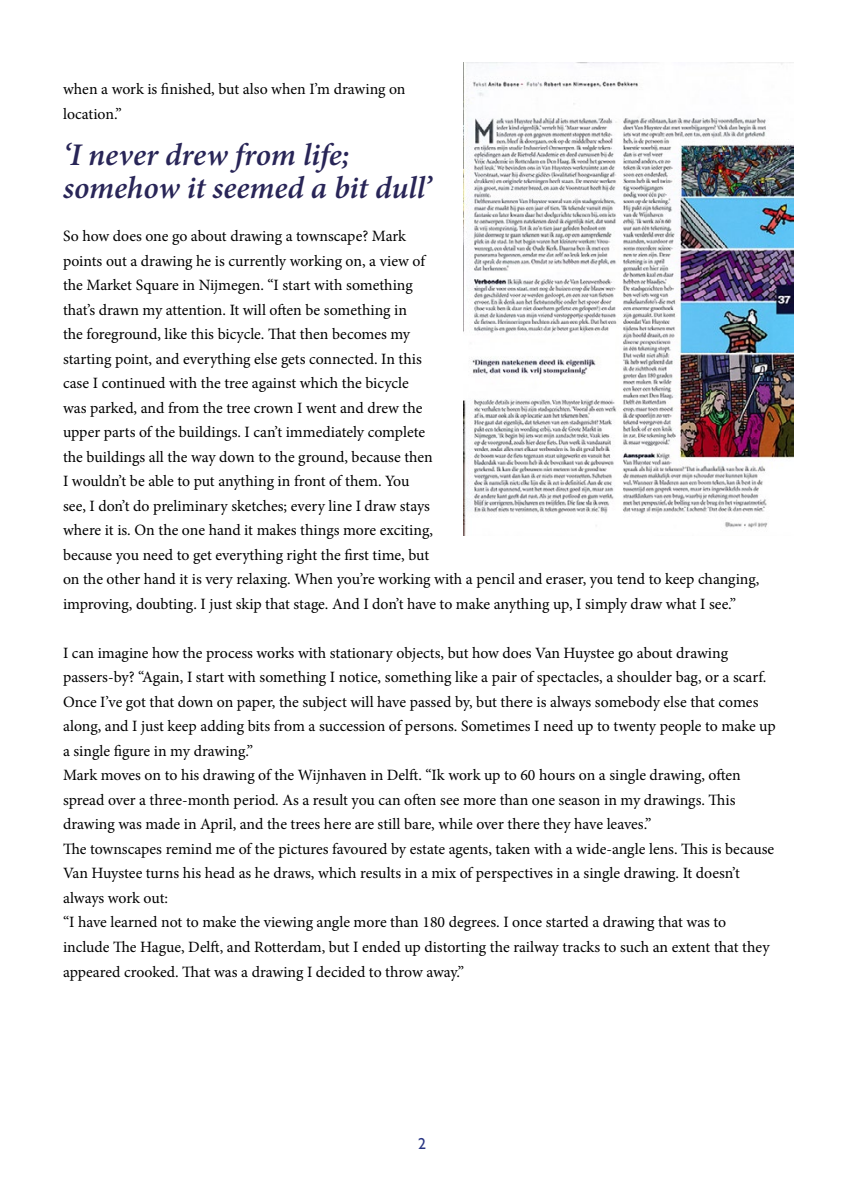
<style>
.page{position:relative;width:844px;height:1191px;background:#fff}
.page>*{position:absolute;margin:0;border:0;box-sizing:border-box;transform-origin:0 0}
.t1{font:italic 600 31.5px/33.2px "Minion Pro";letter-spacing:-.005em;color:#282557}
.t2{font:15.75px/24.5px "Minion Pro";color:#000}
.t3{font:15.75px "Gill Sans";color:#283583}
</style>
<div class="page">
<img style="left:464px;top:62px;width:329px;height:473px">
<p class="t2" style="left:63px;top:77px;width:344px">when a work is finished, but also when I’m drawing on location.”</p>
<h1 class="t1" style="left:63px;top:138px;width:370px">‘I never drew from life; somehow it seemed a bit dull’</h1>
<p class="t2" style="left:63px;top:224px;width:697px">So how does one go about drawing a townscape? Mark<br>points out a drawing he is currently working on, a view of<br>the Market Square in Nijmegen. “I start with something<br>that’s drawn my attention. It will often be something in<br>the foreground, like this bicycle. That then becomes my<br>starting point, and everything else gets connected. In this<br>case I continued with the tree against which the bicycle<br>was parked, and from the tree crown I went and drew the<br>upper parts of the buildings. I can’t immediately complete<br>the buildings all the way down to the ground, because then<br>I wouldn’t be able to put anything in front of them. You<br>see, I don’t do preliminary sketches; every line I draw stays<br>where it is. On the one hand it makes things more exciting,<br>because you need to get everything right the first time, but<br>on the other hand it is very relaxing. When you’re working with a pencil and eraser, you tend to keep changing, improving, doubting. I just skip that stage. And I don’t have to make anything up, I simply draw what I see.”</p>
<p class="t2" style="left:63px;top:640px;width:714px">I can imagine how the process works with stationary objects, but how does Van Huystee go about drawing passers-by? “Again, I start with something I notice, something like a pair of spectacles, a shoulder bag, or a scarf.<br>Once I’ve got that down on paper, the subject will have passed by, but there is always somebody else that comes along, and I just keep adding bits from a succession of persons. Sometimes I need up to twenty people to make up a single figure in my drawing.”<br>Mark moves on to his drawing of the Wijnhaven in Delft. “Ik work up to 60 hours on a single drawing, often spread over a three-month period. As a result you can often see more than one season in my drawings. This drawing was made in April, and the trees here are still bare, while over there they have leaves.”<br>The townscapes remind me of the pictures favoured by estate agents, taken with a wide-angle lens. This is because Van Huystee turns his head as he draws, which results in a mix of perspectives in a single drawing. It doesn’t always work out:<br>“I have learned not to make the viewing angle more than 180 degrees. I once started a drawing that was to include The Hague, Delft, and Rotterdam, but I ended up distorting the railway tracks to such an extent that they appeared crooked. That was a drawing I decided to throw away.”</p>
<p class="t3" style="left:418px;top:1134px;width:9px">2</p>
</div>
